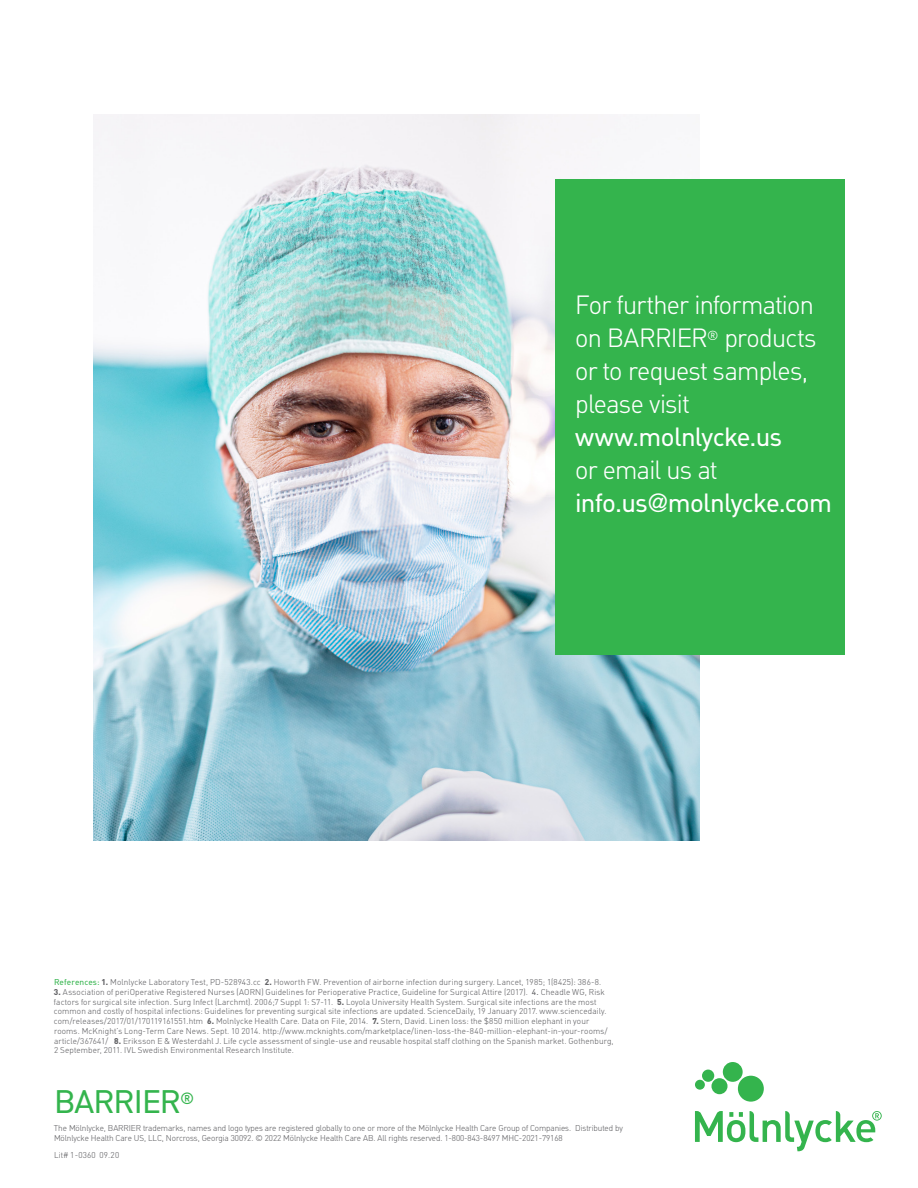
<style>
.page{position:relative;width:918px;height:1188px;background:#fff}
.page>*{position:absolute;margin:0;border:0;box-sizing:border-box;transform-origin:0 0}
.t1{font:31.5px "MHC Din";letter-spacing:-.025em;color:#34b44d}
.t2{font:300 25.5px/33px "MHC Din";letter-spacing:-.025em;color:#fff}
.t3{font:300 8.25px/9.8px "MHC Din";letter-spacing:.015em;color:#636366}
.t4{font:300 8.25px/10.5px "MHC Din";letter-spacing:-.01em;color:#636366}
.s1{font-weight:400}
.s2{font-weight:400;color:#34b44d}
.s3{font-weight:700}
.s4{font-family:"Molnlycke Din"}
</style>
<div class="page">
<img style="left:94px;top:114px;width:606px;height:726px">
<div style="left:555px;top:179px;width:290px;height:475px;background:#34b44d"></div>
<svg style="left:695px;top:1062px;width:187px;height:89px"></svg>
<p class="t2" style="left:575px;top:289px;width:258px">For further information on BARRIER<sup>®</sup> products or to request samples, please visit <span class="s1">www.molnlycke.us<br></span>or email us at <span class="s1">info.us@molnlycke.com</span></p>
<p class="t3" style="left:54px;top:977px;width:549px"><span class="s2">References:</span> <span class="s3">1.</span> Molnlycke Laboratory Test, PD-528943.cc <span class="s3">2.</span> Howorth FW. Prevention of airborne infection during surgery. Lancet, 1985; 1(8425): 386-8.</p>
<p class="t3" style="left:54px;top:987px;width:561px"><span class="s3">3.</span> Association of periOperative Registered Nurses (AORN) Guidelines for Perioperative Practice, Guideline for Surgical Attire (2017). <span class="s1">4.</span> Cheadle WG, Risk factors for surgical site infection. Surg Infect (Larchmt). 2006;7 Suppl 1: S7-11. <span class="s3">5.</span> Loyola University Health System. Surgical site infections are the most common and costly of hospital infections: Guidelines for preventing surgical site infections are updated. ScienceDaily, 19 January 2017. www.sciencedaily. com/releases/2017/01/170119161551.htm <span class="s3">6.</span> Molnlycke Health Care. Data on File, 2014. <span class="s3">7.</span> Stern, David. Linen loss: the $850 million elephant in your rooms. McKnight’s Long-Term Care News. Sept. 10 2014. http://www.mcknights.com/marketplace/linen-loss-the-840-million-elephant-in-your-rooms/ article/367641/ <span class="s3">8.</span> Eriksson E &amp; Westerdahl J. Life cycle assessment of single-use and reusable hospital staff clothing on the Spanish market. Gothenburg, 2 September, 2011. IVL Swedish Environmental Research Institute.</p>
<p class="t1" style="left:54px;top:1083px;width:142px">BARRIER<sup>®</sup></p>
<p class="t4" style="left:54px;top:1123px;width:570px">The Mölnlycke, BARRIER trademarks, names and logo types are registered globally to one or more of the Mölnlycke Health Care Group of Companies. Distributed by<br>Mölnlycke Health Care US, LLC, Norcross, Georgia 30092. © 202<span class="s4">2</span> Mölnlycke Health Care AB. All rights reserved. 1-800-843-8497 MHC-<span class="s4">2021-79168</span></p>
<p class="t3" style="left:54px;top:1151px;width:67px">Lit# 1-0360 09.20</p>
</div>
